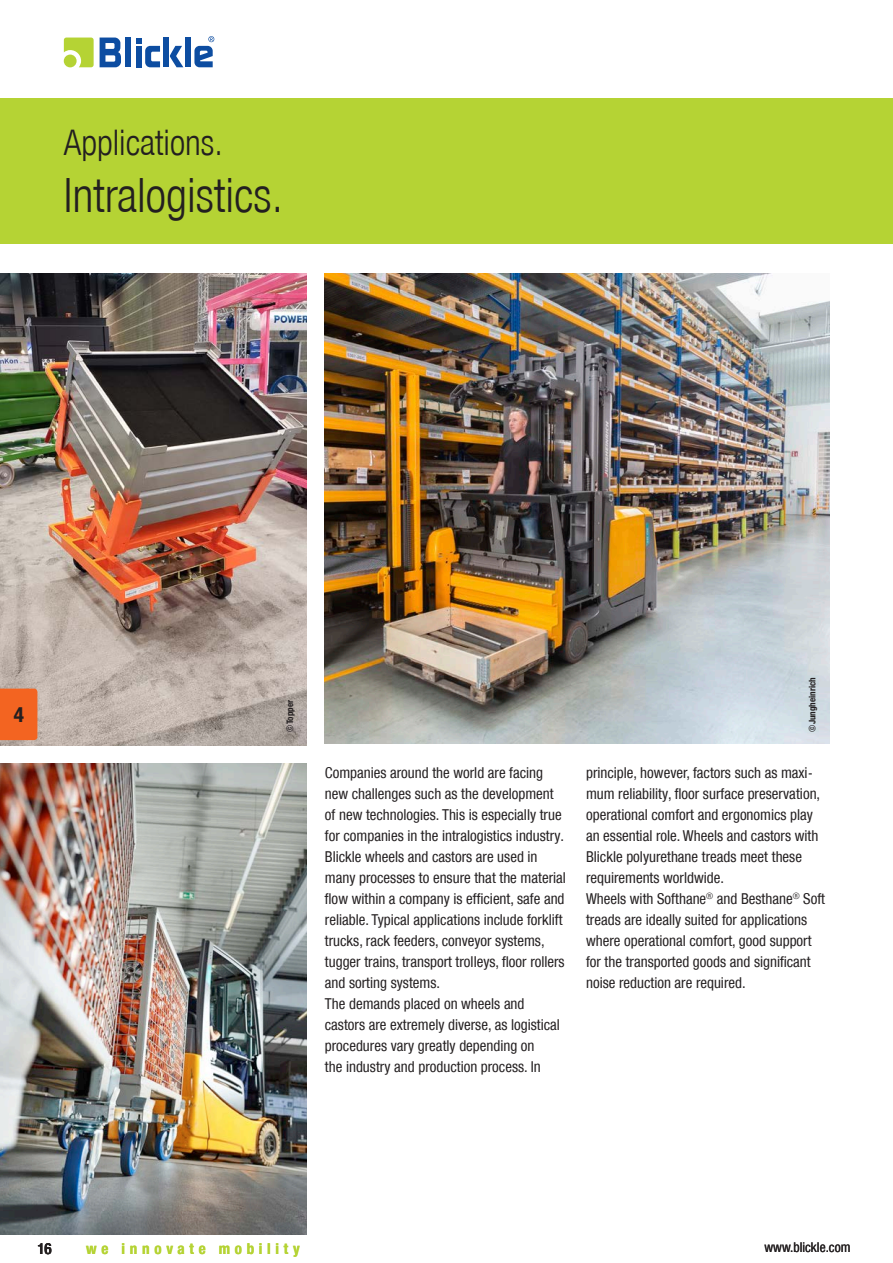
<style>
.page{position:relative;width:893px;height:1263px;background:#fff}
.page>*{position:absolute;margin:0;border:0;box-sizing:border-box;transform-origin:0 0}
.t1{font:300 47.25px "Blickle Sans Global";color:#231f20}
.t2{font:300 35.25px "Blickle Sans Global";color:#231f20}
.t3{font:700 21px "Blickle Sans Global";color:#231f20}
.t4{font:15px/21px "Blickle Sans Global";color:#231f20}
.t5{font:700 15px "Blickle Sans Global";letter-spacing:.315em;color:#b5d334}
.t6{font:500 15px "Blickle Sans Global";color:#231f20}
.t7{font:13.5px "Blickle Sans Global";color:#231f20}
.t8{font:700 9px "Blickle Sans Global";color:#231f20}
</style>
<div class="page">
<img style="left:0;top:274px;width:307px;height:471px">
<img style="left:325px;top:274px;width:504px;height:470px">
<img style="left:0;top:763px;width:307px;height:472px">
<div style="left:0;top:689px;width:37px;height:51px;background:#f36421"></div>
<svg style="left:64px;top:38px;width:30px;height:29px"></svg>
<div style="left:125px;top:38px;width:6px;height:29px;background:#0d4da1"></div>
<svg style="left:170px;top:46px;width:13px;height:21px"></svg>
<svg style="left:136px;top:38px;width:24px;height:29px"></svg>
<div style="left:185px;top:38px;width:6px;height:29px;background:#0d4da1"></div>
<div style="left:163px;top:38px;width:6px;height:29px;background:#0d4da1"></div>
<svg style="left:100px;top:38px;width:21px;height:29px"></svg>
<div style="left:64px;top:55px;width:13px;height:12px;background:#b5d334;border-radius:50%"></div>
<svg style="left:194px;top:36px;width:20px;height:31px"></svg>
<div style="left:0;top:98px;width:893px;height:145px;background:#b5d334"></div>
<h2 class="t2" style="left:64px;top:122px;width:161px">Applications.</h2>
<h1 class="t1" style="left:64px;top:168px;width:221px">Intralogistics.</h1>
<h3 class="t3" style="left:14px;top:702px;width:12px">4</h3>
<p class="t8" style="left:285px;top:731px;width:33px;rotate:-90deg">©Topper</p>
<p class="t8" style="left:807px;top:731px;width:56px;rotate:-90deg">©Jungheinrich</p>
<p class="t4" style="left:325px;top:762px;width:243px">Companies around the world are facing new challenges such as the development of new technologies. This is especially true for companies in the intralogistics industry.<br>Blickle wheels and castors are used in many processes to ensure that the material flow within a company is efficient, safe and reliable. Typical applications include forklift trucks, rack feeders, conveyor systems, tugger trains, transport trolleys, floor rollers and sorting systems.<br>The demands placed on wheels and castors are extremely diverse, as logistical procedures vary greatly depending on<br>the industry and production process. In</p>
<p class="t4" style="left:586px;top:762px;width:241px">principle, however, factors such as maxi&shy;mum reliability, floor surface preservation, operational comfort and ergonomics play an essential role. Wheels and castors with Blickle polyurethane treads meet these requirements worldwide.<br>Wheels with Softhane<sup>®</sup> and Besthane<sup>®</sup> Soft treads are ideally suited for applications where operational comfort, good support for the transported goods and significant noise reduction are required.</p>
<p class="t6" style="left:37px;top:1240px;width:16px">16</p>
<p class="t5" style="left:86px;top:1240px;width:215px">we innovate mobility</p>
<p class="t7" style="left:764px;top:1240px;width:87px">www.blickle.com</p>
</div>
